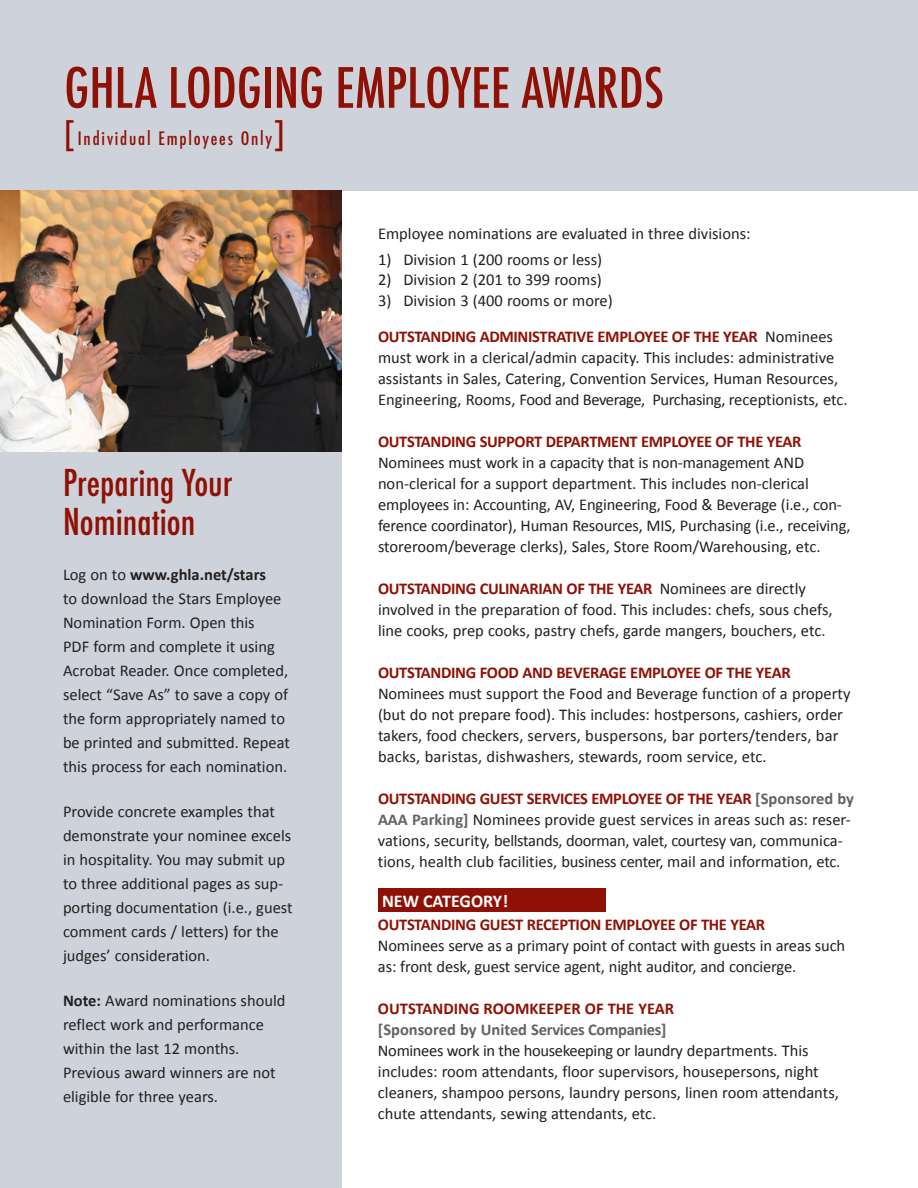
<style>
.page{position:relative;width:918px;height:1188px;background:#fff}
.page>*{position:absolute;margin:0;border:0;box-sizing:border-box;transform-origin:0 0}
.t1{font:500 condensed 54px "Futura";color:#8f1105}
.t2{font:500 condensed 36px/39px "Futura";color:#8f1105}
.t3{font:500 condensed 18px "Futura";letter-spacing:.1em;color:#8f1105}
.t4{font:700 18px "Calibri";color:#fff}
.t5{font:16.5px/21px "Calibri";color:#231f20}
.t6{font:700 16.5px/36px "Calibri";letter-spacing:-.02em;color:#8f1105}
.t7{font:700 16.5px "Calibri";letter-spacing:-.015em;color:#636366}
.t8{font:700 16.5px "Calibri";color:#8f1105}
.s1{font-size:30px}
.s2{font-weight:700}
.s3{font-weight:400;color:#231f20}
.s4{font-weight:700;color:#8f1105}
.s5{font-weight:700;color:#636366}
</style>
<div class="page">
<div style="left:0;top:0;width:918px;height:191px;background:#ced3db"></div>
<div style="left:378px;top:888px;width:228px;height:24px;background:#8f1105"></div>
<div style="left:0;top:191px;width:342px;height:997px;background:#ced3db"></div>
<img style="left:0;top:191px;width:342px;height:261px">
<h1 class="t1" style="left:64px;top:53px;width:601px">GHLA LODGING EMPLOYEE AWARDS</h1>
<p class="t3" style="left:64px;top:127px;width:222px"><span class="s1">[</span>Individual Employees Only<span class="s1">]</span></p>
<h2 class="t2" style="left:63px;top:463px;width:171px">Preparing Your<br>Nomination</h2>
<p class="t5" style="left:63px;top:563px;width:228px;line-height:24px">Log on to <span class="s2">www.ghla.net/stars<br></span>to download the Stars Employee<br>Nomination Form. Open this<br>PDF form and complete it using<br>Acrobat Reader. Once completed, select “Save As” to save a copy of the form appropriately named to be printed and submitted. Repeat this process for each nomination.</p>
<p class="t5" style="left:63px;top:800px;width:231px;line-height:24px">Provide concrete examples that demonstrate your nominee excels in hospitality. You may submit up to three additional pages as sup&shy;porting documentation (i.e., guest comment cards / letters) for the judges’ consideration.</p>
<p class="t5" style="left:63px;top:989px;width:224px;line-height:24px"><span class="s2">Note:</span> Award nominations should reflect work and performance within the last 12 months.<br>Previous award winners are not eligible for three years.</p>
<p class="t5" style="left:378px;top:223px;width:374px">Employee nominations are evaluated in three divisions:</p>
<p class="t5" style="left:378px;top:249px;width:226px">1) Division 1 (200 rooms or less)</p>
<p class="t5" style="left:378px;top:269px;width:225px">2) Division 2 (201 to 399 rooms)</p>
<p class="t6" style="left:378px;top:282px;width:457px"><span class="s3">3) Division 3 (400 rooms or more)<br></span>OUTSTANDING ADMINISTRATIVE EMPLOYEE OF THE YEAR <span class="s3">Nominees</span></p>
<p class="t5" style="left:378px;top:347px;width:471px">must work in a clerical/admin capacity. This includes: administrative assistants in Sales, Catering, Convention Services, Human Resources,<br>Engineering, Rooms, Food and Beverage, Purchasing, receptionists, etc.</p>
<p class="t6" style="left:378px;top:423px;width:425px">OUTSTANDING SUPPORT DEPARTMENT EMPLOYEE OF THE YEAR</p>
<p class="t5" style="left:378px;top:452px;width:474px">Nominees must work in a capacity that is non-management AND non-clerical for a support department. This includes non-clerical employees in: Accounting, AV, Engineering, Food &amp; Beverage (i.e., con&shy;ference coordinator), Human Resources, MIS, Purchasing (i.e., receiving, storeroom/beverage clerks), Sales, Store Room/Warehousing, etc.</p>
<p class="t5" style="left:378px;top:578px;width:456px"><span class="s4">OUTSTANDING CULINARIAN OF THE YEAR</span> Nominees are directly involved in the preparation of food. This includes: chefs, sous chefs, line cooks, prep cooks, pastry chefs, garde mangers, bouchers, etc.</p>
<p class="t6" style="left:378px;top:654px;width:414px">OUTSTANDING FOOD AND BEVERAGE EMPLOYEE OF THE YEAR</p>
<p class="t5" style="left:378px;top:683px;width:474px">Nominees must support the Food and Beverage function of a property (but do not prepare food). This includes: hostpersons, cashiers, order takers, food checkers, servers, buspersons, bar porters/tenders, bar backs, baristas, dishwashers, stewards, room service, etc.</p>
<p class="t5" style="left:378px;top:788px;width:478px"><span class="s4">OUTSTANDING GUEST SERVICES EMPLOYEE OF THE YEAR</span> <span class="s5">[Sponsored by AAA Parking]</span> Nominees provide guest services in areas such as: reser&shy;vations, security, bellstands, doorman, valet, courtesy van, communica&shy;tions, health club facilities, business center, mail and information, etc.</p>
<p class="t4" style="left:382px;top:889px;width:128px">NEW CATEGORY!</p>
<p class="t6" style="left:378px;top:906px;width:389px">OUTSTANDING GUEST RECEPTION EMPLOYEE OF THE YEAR</p>
<p class="t5" style="left:378px;top:935px;width:469px">Nominees serve as a primary point of contact with guests in areas such as: front desk, guest service agent, night auditor, and concierge.</p>
<p class="t8" style="left:378px;top:998px;width:298px">OUTSTANDING ROOMKEEPER OF THE YEAR</p>
<p class="t7" style="left:378px;top:1019px;width:290px">[Sponsored by United Services Companies]</p>
<p class="t5" style="left:378px;top:1040px;width:462px">Nominees work in the housekeeping or laundry departments. This includes: room attendants, floor supervisors, housepersons, night cleaners, shampoo persons, laundry persons, linen room attendants, chute attendants, sewing attendants, etc.</p>
</div>
